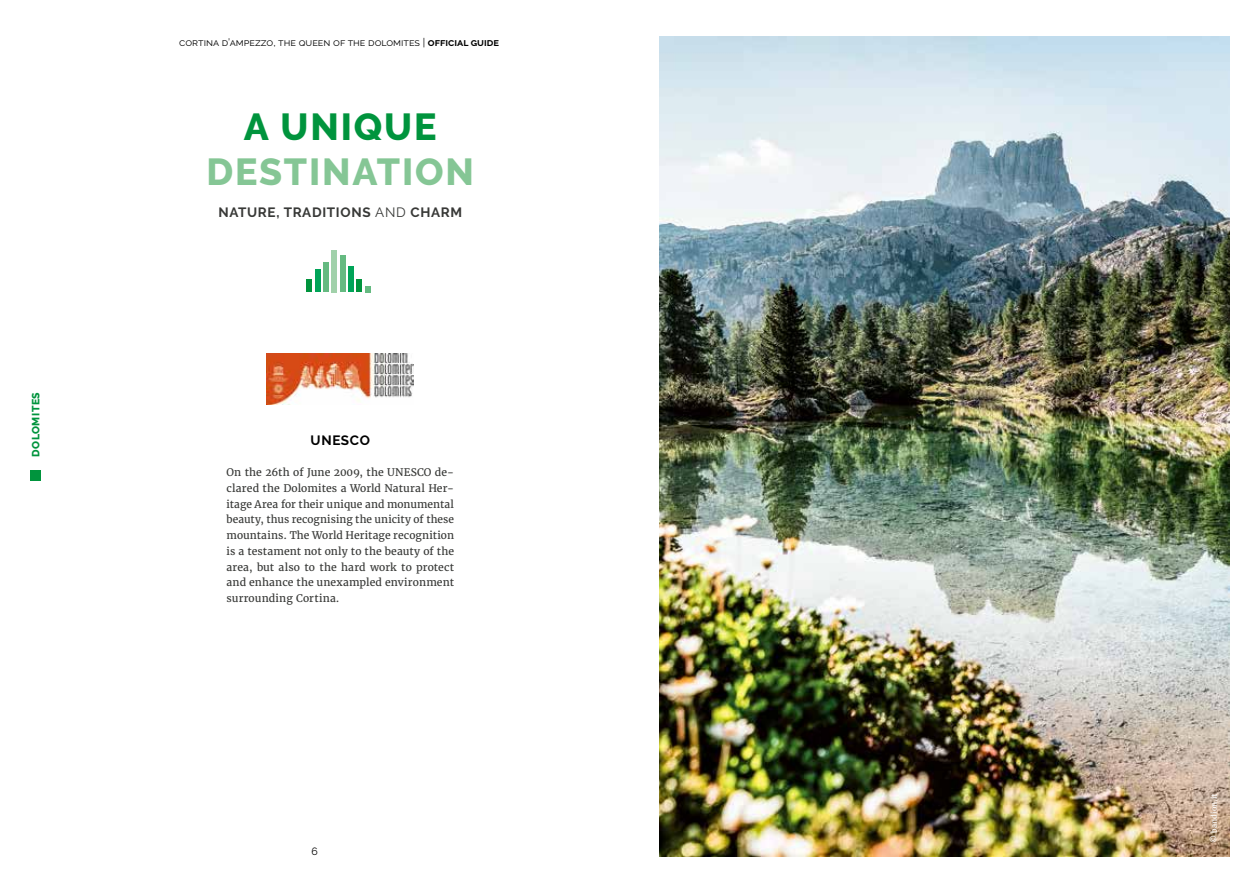
<style>
.page{position:relative;width:1259px;height:893px;background:#fff}
.page>*{position:absolute;margin:0;border:0;box-sizing:border-box;transform-origin:0 0}
.t1{font:800 37.5px "Raleway";letter-spacing:.05em;color:#85c695}
.t2{font:800 37.5px "Raleway";letter-spacing:.05em;color:#00943d}
.t3{font:700 13.5px "Raleway";letter-spacing:.05em;color:#383937}
.t4{font:700 13.5px "Raleway";letter-spacing:.05em;color:#000}
.t5{font:10.5px/15.8px "Merriweather";letter-spacing:.01em;color:#383937;text-align:justify}
.t6{font:10.5px "Raleway";color:#000}
.t7{font:800 10.5px "Raleway";letter-spacing:.05em;color:#00943d}
.t8{font:7.5px "Merriweather";letter-spacing:.01em;color:#fff}
.s1{font-weight:700}
.s2{font-weight:400}
</style>
<div class="page">
<img style="left:266px;top:354px;width:148px;height:50px">
<img style="left:659px;top:36px;width:570px;height:821px">
<div style="left:315px;top:269px;width:5px;height:23px;background:#00a458"></div>
<div style="left:323px;top:263px;width:6px;height:29px;background:#65ba81"></div>
<div style="left:331px;top:250px;width:6px;height:42px;background:#a1d1aa"></div>
<div style="left:340px;top:255px;width:5px;height:37px;background:#65ba81"></div>
<div style="left:348px;top:266px;width:6px;height:26px;background:#00a458"></div>
<div style="left:356px;top:279px;width:6px;height:13px;background:#00943d"></div>
<div style="left:306px;top:279px;width:6px;height:13px;background:#00943d"></div>
<svg style="left:365px;top:286px;width:5px;height:6px"></svg>
<div style="left:30px;top:470px;width:10px;height:11px;background:#00943d"></div>
<p class="t7" style="left:30px;top:457px;width:66px;rotate:-90deg">DOLOMITES</p>
<p class="t6" style="left:179px;top:36px;width:321px">cortina d’ampezzo, the queen of the dolomites | <span class="s1">official guide</span></p>
<h1 class="t2" style="left:244px;top:105px;width:194px">A UNIQUE</h1>
<h1 class="t1" style="left:206px;top:150px;width:269px">DESTINATION</h1>
<p class="t3" style="left:218px;top:205px;width:245px">NATURE, TRADITIONS <span class="s2">AND</span> CHARM</p>
<p class="t4" style="left:310px;top:432px;width:61px">UNESCO</p>
<p class="t5" style="left:226px;top:465px;width:229px">On the 26th of June 2009, the UNESCO de&shy;clared the Dolomites a World Natural Her&shy;itage Area for their unique and monumental beauty, thus recognising the unicity of these mountains. The World Heritage recognition is a testament not only to the beauty of the area, but also to the hard work to protect and enhance the unexampled environment surrounding Cortina.</p>
<p class="t6" style="left:311px;top:846px;width:8px">6</p>
<p class="t8" style="left:1209px;top:843px;width:51px;rotate:-90deg">© bandion.it</p>
</div>
